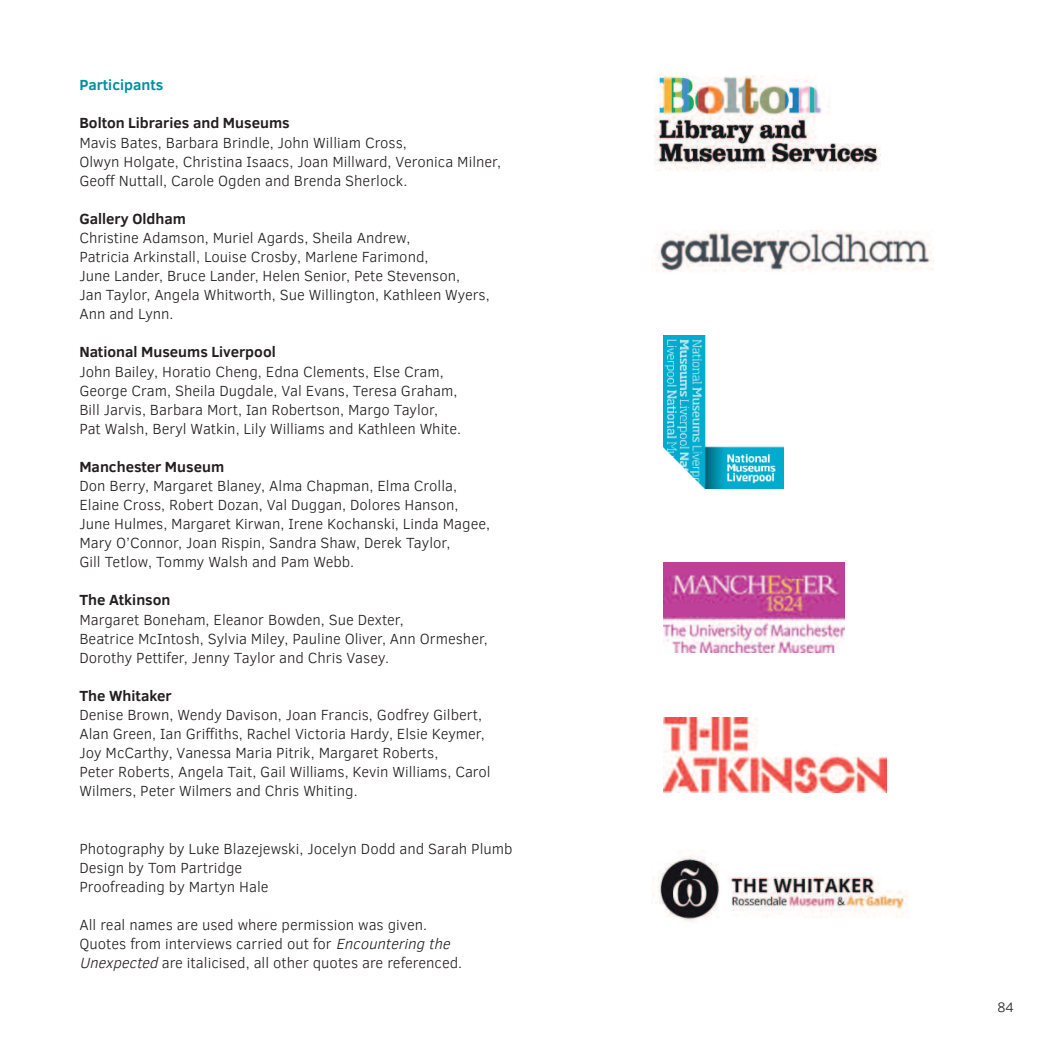
<style>
.page{position:relative;width:1042px;height:1042px;background:#fff}
.page>*{position:absolute;margin:0;border:0;box-sizing:border-box;transform-origin:0 0}
.t1{font:300 15.05px/19.1px "Clear Sans";color:#231f20}
.t2{font:700 15.05px "Clear Sans";color:#231f20}
.t3{font:700 15.05px "Clear Sans";color:#00909f}
.t4{font:300 14px "Clear Sans";color:#231f20}
.s1{font-style:italic}
</style>
<div class="page">
<img style="left:655px;top:231px;width:279px;height:41px">
<img style="left:663px;top:717px;width:223px;height:76px">
<img style="left:653px;top:851px;width:255px;height:70px">
<img style="left:655px;top:75px;width:225px;height:96px">
<img style="left:663px;top:336px;width:120px;height:152px">
<img style="left:663px;top:563px;width:181px;height:89px">
<p class="t3" style="left:79px;top:74px;width:86px">Participants</p>
<p class="t2" style="left:79px;top:112px;width:212px">Bolton Libraries and Museums</p>
<p class="t1" style="left:79px;top:132px;width:423px">Mavis Bates, Barbara Brindle, John William Cross,<br>Olwyn Holgate, Christina Isaacs, Joan Millward, Veronica Milner,<br>Geoff Nuttall, Carole Ogden and Brenda Sherlock.</p>
<p class="t2" style="left:79px;top:208px;width:108px">Gallery Oldham</p>
<p class="t1" style="left:79px;top:227px;width:412px">Christine Adamson, Muriel Agards, Sheila Andrew,<br>Patricia Arkinstall, Louise Crosby, Marlene Farimond,<br>June Lander, Bruce Lander, Helen Senior, Pete Stevenson,<br>Jan Taylor, Angela Whitworth, Sue Willington, Kathleen Wyers, Ann and Lynn.</p>
<p class="t2" style="left:79px;top:341px;width:198px">National Museums Liverpool</p>
<p class="t1" style="left:79px;top:361px;width:383px">John Bailey, Horatio Cheng, Edna Clements, Else Cram, George Cram, Sheila Dugdale, Val Evans, Teresa Graham, Bill Jarvis, Barbara Mort, Ian Robertson, Margo Taylor, Pat Walsh, Beryl Watkin, Lily Williams and Kathleen White.</p>
<p class="t2" style="left:79px;top:456px;width:146px">Manchester Museum</p>
<p class="t1" style="left:79px;top:475px;width:412px">Don Berry, Margaret Blaney, Alma Chapman, Elma Crolla, Elaine Cross, Robert Dozan, Val Duggan, Dolores Hanson, June Hulmes, Margaret Kirwan, Irene Kochanski, Linda Magee, Mary O’Connor, Joan Rispin, Sandra Shaw, Derek Taylor,<br>Gill Tetlow, Tommy Walsh and Pam Webb.</p>
<p class="t2" style="left:79px;top:589px;width:93px">The Atkinson</p>
<p class="t1" style="left:79px;top:609px;width:410px">Margaret Boneham, Eleanor Bowden, Sue Dexter,<br>Beatrice McIntosh, Sylvia Miley, Pauline Oliver, Ann Ormesher,<br>Dorothy Pettifer, Jenny Taylor and Chris Vasey.</p>
<p class="t2" style="left:79px;top:685px;width:94px">The Whitaker</p>
<p class="t1" style="left:79px;top:704px;width:413px">Denise Brown, Wendy Davison, Joan Francis, Godfrey Gilbert, Alan Green, Ian Griffiths, Rachel Victoria Hardy, Elsie Keymer, Joy McCarthy, Vanessa Maria Pitrik, Margaret Roberts,<br>Peter Roberts, Angela Tait, Gail Williams, Kevin Williams, Carol Wilmers, Peter Wilmers and Chris Whiting.</p>
<p class="t1" style="left:79px;top:838px;width:435px">Photography by Luke Blazejewski, Jocelyn Dodd and Sarah Plumb<br>Design by Tom Partridge<br>Proofreading by Martyn Hale</p>
<p class="t1" style="left:79px;top:914px;width:384px">All real names are used where permission was given.<br>Quotes from interviews carried out for <span class="s1">Encounteringthe<br>Unexpected</span>are italicised, all other quotes are referenced.</p>
<p class="t4" style="left:997px;top:997px;width:18px">84</p>
</div>
